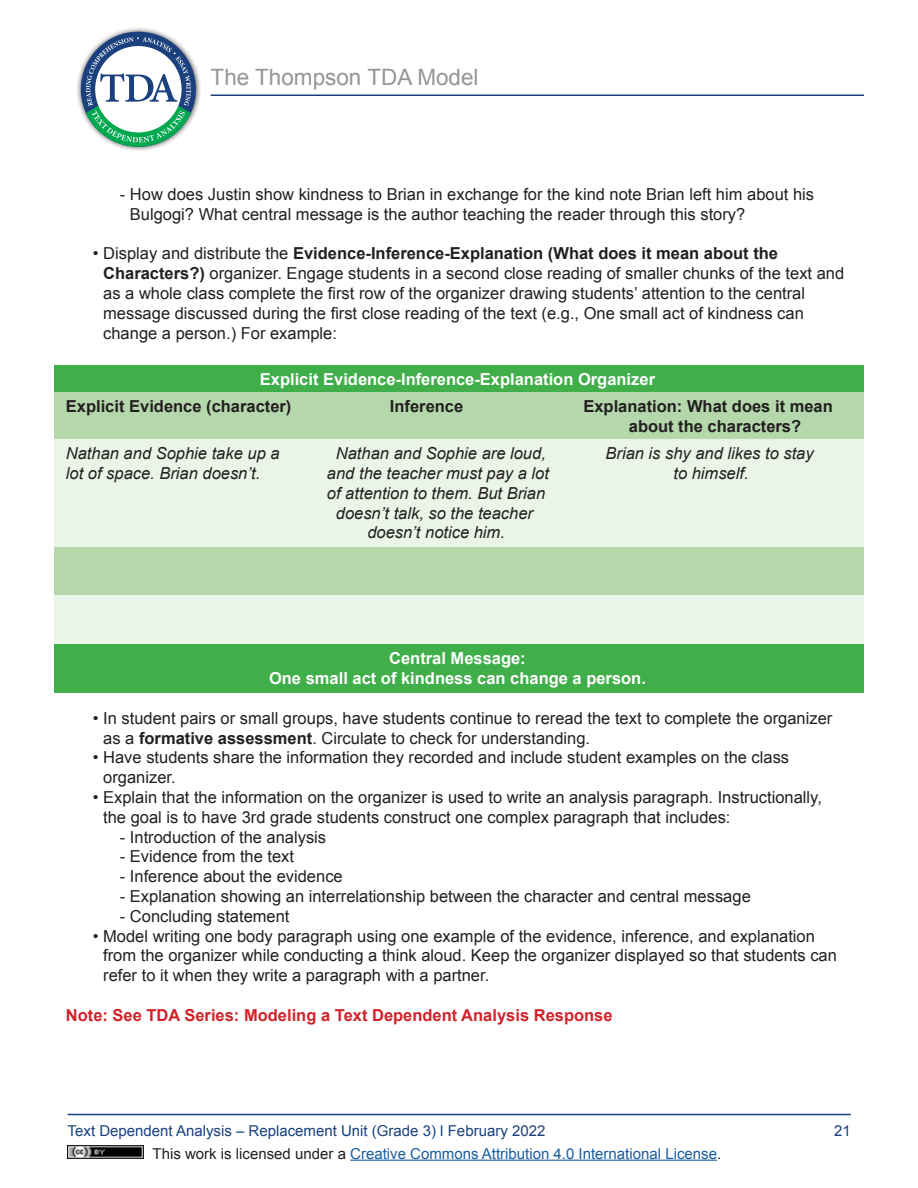
<style>
.page{position:relative;width:918px;height:1188px;background:#fff}
.page>*{position:absolute;margin:0;border:0;box-sizing:border-box;transform-origin:0 0}
.t1{font:22.5px "Arial";color:#939598}
.t2{font:16.5px/19.8px "Arial";color:#231f20}
.t3{font:italic 16.5px "Arial";color:#231f20}
.t4{font:700 16.5px/19.8px "Arial";color:#fff;text-align:center}
.t5{font:700 16.5px "Arial";color:#231f20}
.t6{font:700 16.5px "Arial";color:#d1232a}
.t7{font:15px "Arial";color:#175d9e}
.t8{font:15px "Arial";color:#1a417e}
.s1{font-weight:700}
.s2{color:#231f20}
</style>
<div class="page">
<hr style="left:68px;top:1114px;width:783px;height:1px;background:#1a417e">
<img style="left:68px;top:1145px;width:75px;height:14px">
<hr style="left:350px;top:1160px;width:367px;height:1px;background:#175d9e">
<div style="left:75px;top:26px;width:126px;height:127px;background:#231f20;opacity:.8"></div>
<div style="left:81px;top:32px;width:115px;height:115px;background:#1a417e;border-radius:50%"></div>
<svg style="left:83px;top:37px;width:110px;height:110px"></svg>
<hr style="left:211px;top:95px;width:653px;height:1px;background:#1a417e">
<div style="left:54px;top:392px;width:810px;height:48px;background:#b5d7ac"></div>
<div style="left:54px;top:547px;width:810px;height:49px;background:#b5d7ac"></div>
<div style="left:54px;top:440px;width:810px;height:107px;background:#eaf4e7"></div>
<div style="left:54px;top:596px;width:810px;height:48px;background:#eaf4e7"></div>
<div style="left:54px;top:365px;width:810px;height:27px;background:#40ae49"></div>
<div style="left:54px;top:644px;width:810px;height:48px;background:#40ae49"></div>
<h1 class="t1" style="left:211px;top:62px;width:270px">The Thompson TDA Model</h1>
<p class="t2" style="left:120px;top:184px;width:696px">- How does Justin show kindness to Brian in exchange for the kind note Brian left him about his</p>
<p class="t2" style="left:130px;top:204px;width:617px">Bulgogi? What central message is the author teaching the reader through this story?</p>
<p class="t2" style="left:103px;top:244px;width:743px;text-indent:-10px">• Display and distribute the <span class="s1">Evidence-Inference-Explanation (What does it mean about the Characters?)</span> organizer. Engage students in a second close reading of smaller chunks of the text and as a whole class complete the first row of the organizer drawing students’ attention to the central message discussed during the first close reading of the text (e.g., One small act of kindness can change a person.) For example:</p>
<p class="t4" style="left:260px;top:370px;width:397px">Explicit Evidence-Inference-Explanation Organizer</p>
<p class="t5" style="left:66px;top:396px;width:227px">Explicit Evidence (character)</p>
<p class="t5" style="left:390px;top:396px;width:75px">Inference</p>
<p class="t5" style="left:583px;top:396px;width:251px">Explanation: What does it mean</p>
<p class="t5" style="left:629px;top:415px;width:174px">about the characters?</p>
<p class="t3" style="left:66px;top:443px;width:215px">Nathan and Sophie take up a</p>
<p class="t3" style="left:336px;top:443px;width:212px">Nathan and Sophie are loud,</p>
<p class="t3" style="left:606px;top:443px;width:210px">Brian is shy and likes to stay</p>
<p class="t3" style="left:66px;top:462px;width:196px">lot of space. Brian doesn’t.</p>
<p class="t3" style="left:327px;top:462px;width:223px">and the teacher must pay a lot</p>
<p class="t3" style="left:673px;top:462px;width:77px">to himself.</p>
<p class="t3" style="left:327px;top:482px;width:220px">of attention to them. But Brian</p>
<p class="t3" style="left:336px;top:502px;width:199px">doesn’t talk, so the teacher</p>
<p class="t3" style="left:367px;top:522px;width:139px">doesn’t notice him.</p>
<p class="t4" style="left:269px;top:649px;width:378px">Central Message:<br>One small act of kindness can change a person.</p>
<p class="t2" style="left:103px;top:708px;width:731px;text-indent:-10px">• In student pairs or small groups, have students continue to reread the text to complete the organizer as a <span class="s1">formative assessment</span>. Circulate to check for understanding.</p>
<p class="t2" style="left:103px;top:748px;width:688px;text-indent:-10px">• Have students share the information they recorded and include student examples on the class organizer.</p>
<p class="t2" style="left:103px;top:787px;width:720px;text-indent:-10px">• Explain that the information on the organizer is used to write an analysis paragraph. Instructionally, the goal is to have 3rd grade students construct one complex paragraph that includes:</p>
<p class="t2" style="left:120px;top:827px;width:208px">- Introduction of the analysis</p>
<p class="t2" style="left:120px;top:847px;width:176px">- Evidence from the text</p>
<p class="t2" style="left:120px;top:867px;width:224px">- Inference about the evidence</p>
<p class="t2" style="left:120px;top:886px;width:632px">- Explanation showing an interrelationship between the character and central message</p>
<p class="t2" style="left:120px;top:906px;width:171px">- Concluding statement</p>
<p class="t2" style="left:103px;top:926px;width:735px;text-indent:-10px">• Model writing one body paragraph using one example of the evidence, inference, and explanation from the organizer while conducting a think aloud. Keep the organizer displayed so that students can refer to it when they write a paragraph with a partner.</p>
<p class="t6" style="left:66px;top:1004px;width:548px">Note: See TDA Series: Modeling a Text Dependent Analysis Response</p>
<p class="t8" style="left:68px;top:1121px;width:479px">Text Dependent Analysis – Replacement Unit (Grade 3) l February 2022</p>
<p class="t8" style="left:834px;top:1121px;width:18px">21</p>
<p class="t7" style="left:153px;top:1144px;width:570px"><span class="s2">This work is licensed under a</span> Creative Commons Attribution 4.0 International License<span class="s2">.</span></p>
</div>
